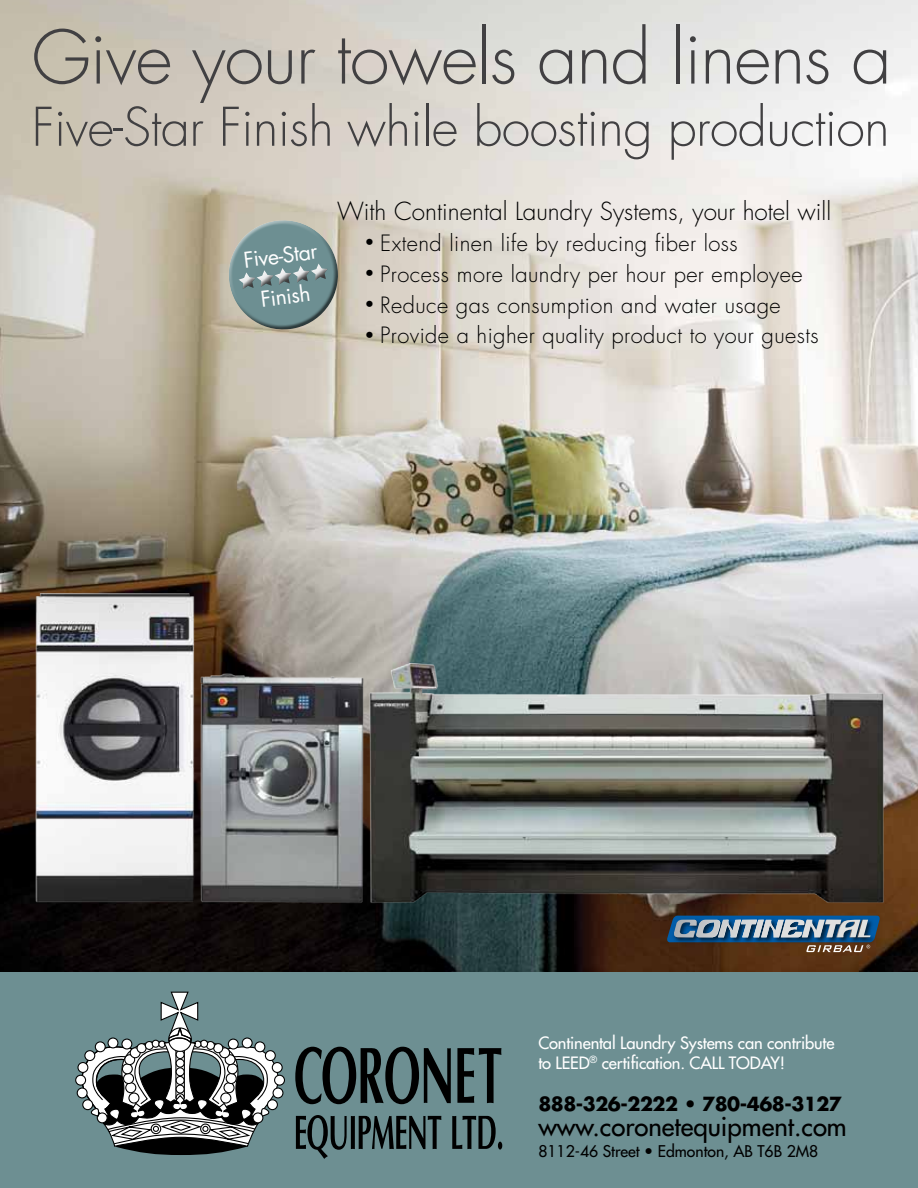
<style>
.page{position:relative;width:918px;height:1188px;background:#6d8f92}
.page>*{position:absolute;margin:0;border:0;box-sizing:border-box;transform-origin:0 0}
.t1{font:300 72px "Futura";letter-spacing:-.015em;color:#414042}
.t2{font:300 51.9px "Futura";letter-spacing:-.01em;color:#414042}
.t3{font:25.8px "Futura";color:#000}
.t4{font:300 24.3px "Futura";color:#000}
.t5{font:300 21.9px "Futura";letter-spacing:.02em;color:#000}
.t6{font:21.3px/41px "Futura";color:#fff;text-align:center}
.t7{font:700 18.9px "Futura";letter-spacing:-.025em;color:#000}
.t8{font:16.5px/19.8px "Futura";letter-spacing:-.01em;color:#fff}
.t9{font:15.75px "Futura";color:#000}
.s1{font-size:16.35px}
</style>
<div class="page">
<img style="left:0;top:0;width:918px;height:971px">
<svg style="left:221px;top:212px;width:124px;height:125px"></svg>
<svg style="left:295px;top:1047px;width:156px;height:57px"></svg>
<svg style="left:457px;top:1048px;width:44px;height:55px"></svg>
<svg style="left:296px;top:1115px;width:145px;height:44px"></svg>
<svg style="left:452px;top:1116px;width:50px;height:34px"></svg>
<div style="left:274px;top:1075px;width:11px;height:11px;border:1px solid #000;border-radius:50%"></div>
<div style="left:75px;top:1075px;width:11px;height:11px;border:1px solid #000;border-radius:50%"></div>
<svg style="left:77px;top:991px;width:206px;height:164px"></svg>
<svg style="left:667px;top:916px;width:213px;height:36px"></svg>
<img style="left:0;top:457px;width:918px;height:446px">
<h1 class="t1" style="left:32px;top:14px;width:862px">Give your towels and linens a</h1>
<h2 class="t2" style="left:32px;top:95px;width:860px">Five-Star Finish while boosting production</h2>
<p class="t6" style="left:241px;top:239px;width:75px;rotate:-7deg">Five-Star<br>Finish</p>
<p class="t4" style="left:337px;top:196px;width:496px">With Continental Laundry Systems, your hotel will</p>
<p class="t5" style="left:364px;top:230px;width:375px"><span class="s1">•</span> Extend linen life by reducing fiber loss</p>
<p class="t5" style="left:364px;top:260px;width:440px"><span class="s1">•</span> Process more laundry per hour per employee</p>
<p class="t5" style="left:364px;top:291px;width:418px"><span class="s1">•</span> Reduce gas consumption and water usage</p>
<p class="t5" style="left:364px;top:322px;width:456px"><span class="s1">•</span> Provide a higher quality product to your guests</p>
<p class="t8" style="left:538px;top:1033px;width:298px">Continental Laundry Systems can contribute to LEED<sup>®</sup> certification. CALL TODAY!</p>
<p class="t7" style="left:538px;top:1090px;width:305px">888-326-2222 • 780-468-3127</p>
<p class="t3" style="left:538px;top:1109px;width:310px">www.coronetequipment.com</p>
<p class="t9" style="left:538px;top:1141px;width:281px">8112-46 Street • Edmonton, AB T6B 2M8</p>
</div>
